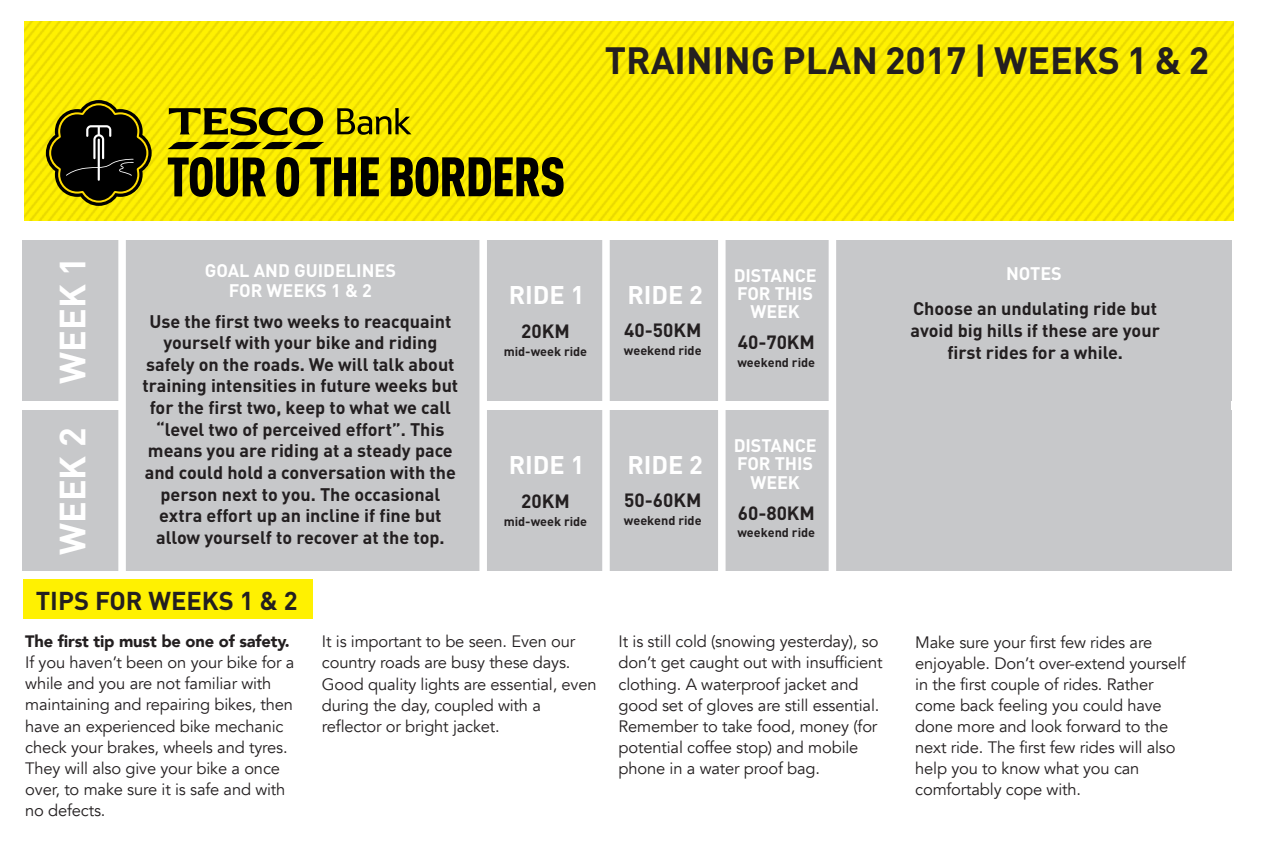
<style>
.page{position:relative;width:1262px;height:847px;background:#fff}
.page>*{position:absolute;margin:0;border:0;box-sizing:border-box;transform-origin:0 0}
.t1{font:700 37.5px "DIN";color:#231f20}
.t2{font:700 36px "DIN";color:#fff}
.t3{font:700 25.5px "DIN";color:#231f20}
.t4{font:700 25.2px "DIN";color:#fff}
.t5{font:700 18.9px "DIN";color:#231f20}
.t6{font:700 18px/21.6px "DIN";color:#231f20;text-align:center}
.t7{font:700 18px/18.1px "DIN";letter-spacing:-.005em;color:#fff;text-align:center}
.t8{font:16.5px/21px "Avenir";letter-spacing:-.01em;color:#231f20}
.t9{font:900 16.5px "Avenir";letter-spacing:-.01em;color:#231f20}
.t10{font:700 12.6px "DIN";color:#231f20}
</style>
<div class="page">
<div style="left:24px;top:579px;width:289px;height:39px;background:#fff101"></div>
<div style="left:23px;top:410px;width:1209px;height:160px;background:#c7c8ca"></div>
<div style="left:23px;top:240px;width:1209px;height:160px;background:#c7c8ca"></div>
<div style="left:836px;top:256px;width:395px;height:272px;background:#c7c8ca"></div>
<div style="left:125px;top:280px;width:354px;height:272px;background:#c7c8ca"></div>
<img style="left:25px;top:22px;width:1208px;height:198px">
<svg style="left:46px;top:100px;width:106px;height:106px"></svg>
<hr style="left:98px;top:139px;width:2px;height:42px;background:#fff">
<svg style="left:168px;top:157px;width:98px;height:40px"></svg>
<svg style="left:276px;top:157px;width:23px;height:40px"></svg>
<svg style="left:310px;top:157px;width:69px;height:39px"></svg>
<svg style="left:391px;top:157px;width:172px;height:39px"></svg>
<svg style="left:337px;top:108px;width:74px;height:27px"></svg>
<svg style="left:168px;top:142px;width:156px;height:7px"></svg>
<svg style="left:169px;top:107px;width:154px;height:28px"></svg>
<div style="left:118px;top:227px;width:8px;height:347px;background:#fff"></div>
<div style="left:479px;top:233px;width:8px;height:613px;background:#fff"></div>
<div style="left:602px;top:225px;width:8px;height:621px;background:#fff"></div>
<div style="left:718px;top:227px;width:7px;height:619px;background:#fff"></div>
<div style="left:828px;top:227px;width:8px;height:619px;background:#fff"></div>
<h1 class="t1" style="left:605px;top:39px;width:606px">TRAINING PLAN 2017 | WEEKS 1 &amp; 2</h1>
<h2 class="t2" style="left:52px;top:383px;width:129px;rotate:-90deg">WEEK 1</h2>
<p class="t7" style="left:205px;top:261px;width:193px;line-height:19.5px">GOAL AND GUIDELINES<br>FOR WEEKS 1 &amp; 2</p>
<p class="t6" style="left:142px;top:310px;width:317px">Use the first two weeks to reacquaint yourself with your bike and riding safely on the roads. We will talk about training intensities in future weeks but for the first two, keep to what we call “level two of perceived effort”. This means you are riding at a steady pace and could hold a conversation with the person next to you. The occasional extra effort up an incline if fine but allow yourself to recover at the top.</p>
<h2 class="t2" style="left:52px;top:554px;width:129px;rotate:-90deg">WEEK 2</h2>
<h3 class="t3" style="left:36px;top:585px;width:263px">TIPS FOR WEEKS 1 &amp; 2</h3>
<h3 class="t4" style="left:509px;top:280px;width:77px">RIDE 1</h3>
<h3 class="t4" style="left:627px;top:280px;width:77px">RIDE 2</h3>
<p class="t5" style="left:521px;top:320px;width:50px">20KM</p>
<p class="t10" style="left:504px;top:344px;width:85px">mid-week ride</p>
<p class="t5" style="left:624px;top:319px;width:79px">40-50KM</p>
<p class="t10" style="left:624px;top:343px;width:79px">weekend ride</p>
<h3 class="t4" style="left:509px;top:450px;width:77px">RIDE 1</h3>
<h3 class="t4" style="left:627px;top:450px;width:77px">RIDE 2</h3>
<p class="t5" style="left:521px;top:490px;width:50px">20KM</p>
<p class="t10" style="left:504px;top:514px;width:85px">mid-week ride</p>
<p class="t5" style="left:624px;top:489px;width:79px">50-60KM</p>
<p class="t10" style="left:624px;top:513px;width:79px">weekend ride</p>
<p class="t7" style="left:734px;top:267px;width:84px">DISTANCE<br>FOR THIS<br>WEEK</p>
<p class="t5" style="left:738px;top:332px;width:79px">40-70KM</p>
<p class="t10" style="left:737px;top:355px;width:79px">weekend ride</p>
<p class="t7" style="left:734px;top:437px;width:84px">DISTANCE<br>FOR THIS<br>WEEK</p>
<p class="t5" style="left:738px;top:502px;width:79px">60-80KM</p>
<p class="t10" style="left:737px;top:525px;width:79px">weekend ride</p>
<p class="t7" style="left:1006px;top:265px;width:57px">NOTES</p>
<p class="t6" style="left:910px;top:298px;width:251px">Choose an undulating ride but avoid big hills if these are your first rides for a while.</p>
<p class="t9" style="left:25px;top:630px;width:266px">The first tip must be one of safety.</p>
<p class="t8" style="left:25px;top:652px;width:271px">If you haven’t been on your bike for a while and you are not familiar with maintaining and repairing bikes, then have an experienced bike mechanic check your brakes, wheels and tyres.<br>They will also give your bike a once over, to make sure it is safe and with no defects.</p>
<p class="t8" style="left:322px;top:631px;width:276px">It is important to be seen. Even our country roads are busy these days.<br>Good quality lights are essential, even during the day, coupled with a reflector or bright jacket.</p>
<p class="t8" style="left:618px;top:631px;width:265px">It is still cold (snowing yesterday), so don’t get caught out with insufficient clothing. A waterproof jacket and good set of gloves are still essential.<br>Remember to take food, money (for potential coffee stop) and mobile phone in a water proof bag.</p>
<p class="t8" style="left:915px;top:631px;width:272px">Make sure your first few rides are enjoyable. Don’t over-extend yourself in the first couple of rides. Rather come back feeling you could have done more and look forward to the next ride. The first few rides will also help you to know what you can comfortably cope with.</p>
</div>
